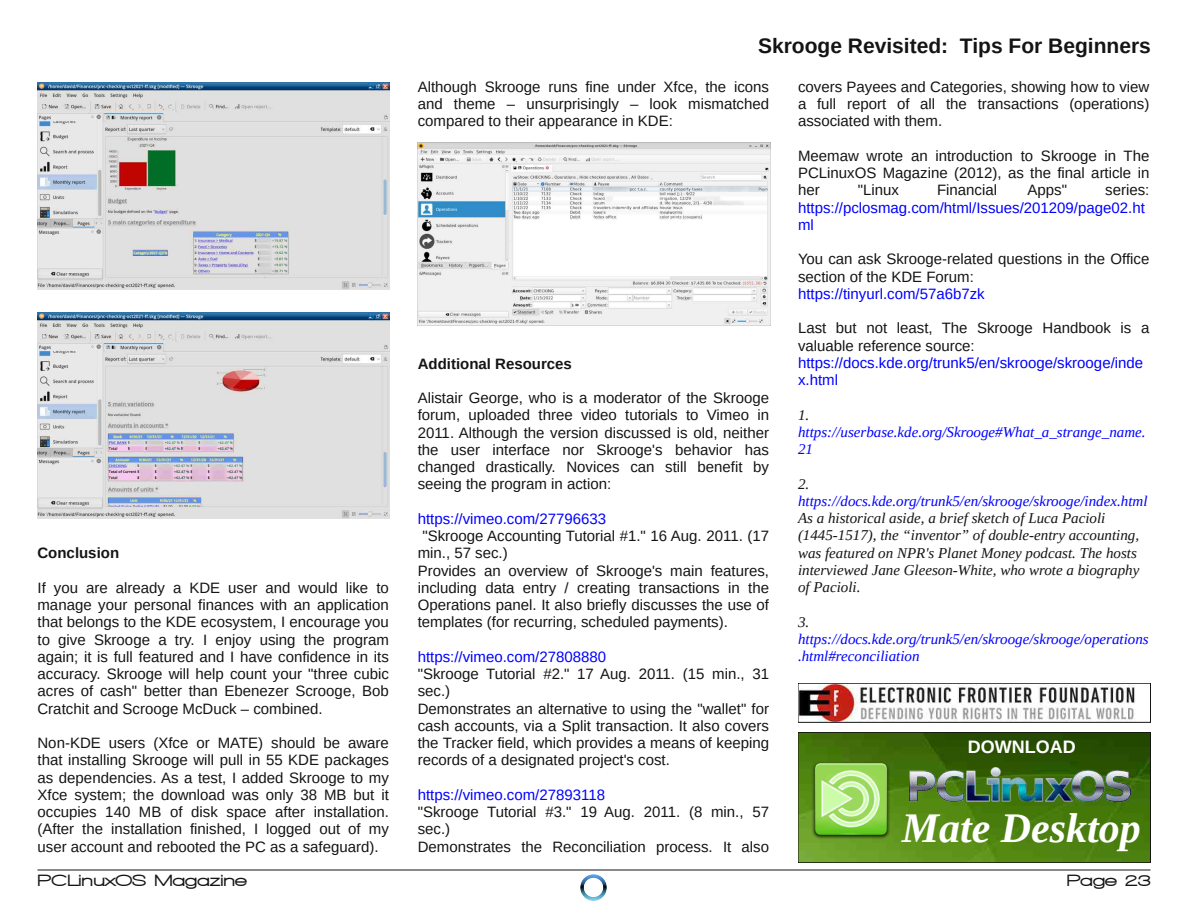
<style>
.page{position:relative;width:1188px;height:918px;background:#fff}
.page>*{position:absolute;margin:0;border:0;box-sizing:border-box;transform-origin:0 0}
.t1{font:italic 700 42px "Liberation Serif";color:#fff}
.t2{font:700 21px "Liberation Sans";color:#161413}
.t3{font:700 18px "Liberation Sans";color:#fff}
.t4{font:900 16.5px "Walkway Expand";color:#161413}
.t5{font:15px/17.2px "Liberation Sans";color:#161413;text-align:justify}
.t6{font:15px/17.2px "Liberation Sans";color:#00f}
.t7{font:italic 15px/17.2px "Liberation Serif";color:#161413}
.t8{font:italic 15px/17.2px "Liberation Serif";color:#00f}
.t9{font:700 15px "Liberation Sans";color:#161413}
</style>
<div class="page">
<hr style="left:38px;top:870px;width:1112px;height:1px;background:#161413">
<img style="left:580px;top:874px;width:27px;height:27px">
<img style="left:38px;top:82px;width:352px;height:207px">
<img style="left:38px;top:312px;width:352px;height:207px">
<img style="left:418px;top:142px;width:352px;height:183px">
<img style="left:800px;top:734px;width:348px;height:127px">
<div style="left:798px;top:732px;width:352px;height:131px;border:1px solid #161413"></div>
<img style="left:811px;top:758px;width:81px;height:81px">
<img style="left:910px;top:768px;width:220px;height:34px">
<img style="left:800px;top:685px;width:336px;height:35px">
<div style="left:798px;top:683px;width:352px;height:39px;border:1px solid #161413"></div>
<p class="t9" style="left:38px;top:545px;width:83px">Conclusion</p>
<p class="t5" style="left:38px;top:579px;width:353px">If you are already a KDE user and would like to manage your personal finances with an application that belongs to the KDE ecosystem, I encourage you to give Skrooge a try. I enjoy using the program again; it is full featured and I have confidence in its accuracy. Skrooge will help count your "three cubic acres of cash" better than Ebenezer Scrooge, Bob Cratchit and Scrooge McDuck – combined.</p>
<p class="t5" style="left:38px;top:734px;width:353px">Non-KDE users (Xfce or MATE) should be aware that installing Skrooge will pull in 55 KDE packages as dependencies. As a test, I added Skrooge to my Xfce system; the download was only 38 MB but it occupies 140 MB of disk space after installation. (After the installation finished, I logged out of my user account and rebooted the PC as a safeguard).</p>
<h2 class="t2" style="left:758px;top:34px;width:394px">Skrooge Revisited: Tips For Beginners</h2>
<p class="t5" style="left:418px;top:78px;width:353px">Although Skrooge runs fine under Xfce, the icons and theme – unsurprisingly – look mismatched compared to their appearance in KDE:</p>
<p class="t9" style="left:418px;top:355px;width:156px">Additional Resources</p>
<p class="t5" style="left:418px;top:389px;width:353px">Alistair George, who is a moderator of the Skrooge forum, uploaded three video tutorials to Vimeo in 2011. Although the version discussed is old, neither the user interface nor Skrooge's behavior has changed drastically. Novices can still benefit by seeing the program in action:</p>
<p class="t6" style="left:418px;top:510px;width:190px">https://vimeo.com/27796633</p>
<p class="t5" style="left:418px;top:527px;width:353px;text-align:left;text-indent:5px">"Skrooge Accounting Tutorial #1." 16 Aug. 2011. (17 min., 57 sec.)<br>Provides an overview of Skrooge's main features, including data entry / creating transactions in the Operations panel. It also briefly discusses the use of templates (for recurring, scheduled payments).</p>
<p class="t6" style="left:418px;top:648px;width:190px">https://vimeo.com/27808880</p>
<p class="t5" style="left:418px;top:665px;width:353px;text-align:left">"Skrooge Tutorial #2." 17 Aug. 2011. (15 min., 31 sec.)<br>Demonstrates an alternative to using the "wallet" for cash accounts, via a Split transaction. It also covers the Tracker field, which provides a means of keeping records of a designated project's cost.</p>
<p class="t6" style="left:418px;top:786px;width:189px">https://vimeo.com/27893118</p>
<p class="t5" style="left:418px;top:803px;width:353px;text-align:left">"Skrooge Tutorial #3." 19 Aug. 2011. (8 min., 57 sec.)<br>Demonstrates the Reconciliation process. It also</p>
<p class="t5" style="left:798px;top:78px;width:353px">covers Payees and Categories, showing how to view a full report of all the transactions (operations) associated with them.</p>
<p class="t5" style="left:798px;top:147px;width:353px">Meemaw wrote an introduction to Skrooge in The PCLinuxOS Magazine (2012), as the final article in her</p>
<p class="t5" style="left:858px;top:182px;width:43px">"Linux</p>
<p class="t5" style="left:937px;top:182px;width:62px">Financial</p>
<p class="t5" style="left:1028px;top:182px;width:41px">Apps"</p>
<p class="t5" style="left:1105px;top:182px;width:46px">series:</p>
<p class="t6" style="left:798px;top:199px;width:348px">https://pclosmag.com/html/Issues/201209/page02.ht ml</p>
<p class="t5" style="left:798px;top:251px;width:353px">You can ask Skrooge-related questions in the Office section of the KDE Forum:</p>
<p class="t6" style="left:798px;top:285px;width:188px">https://tinyurl.com/57a6b7zk</p>
<p class="t5" style="left:798px;top:320px;width:353px">Last but not least, The Skrooge Handbook is a valuable reference source:</p>
<p class="t6" style="left:798px;top:354px;width:347px">https://docs.kde.org/trunk5/en/skrooge/skrooge/inde x.html</p>
<p class="t7" style="left:798px;top:406px;width:13px">1.</p>
<p class="t8" style="left:798px;top:423px;width:349px">https://userbase.kde.org/Skrooge#What_a_strange_name.<br>21</p>
<p class="t7" style="left:798px;top:475px;width:13px">2.</p>
<p class="t8" style="left:798px;top:492px;width:351px">https://docs.kde.org/trunk5/en/skrooge/skrooge/index.html</p>
<p class="t7" style="left:798px;top:509px;width:343px">As a historical aside, a brief sketch of Luca Pacioli (1445-1517), the “inventor” of double-entry accounting, was featured on NPR's Planet Money podcast. The hosts interviewed Jane Gleeson-White, who wrote a biography of Pacioli.</p>
<p class="t7" style="left:798px;top:613px;width:13px">3.</p>
<p class="t8" style="left:798px;top:630px;width:352px">https://docs.kde.org/trunk5/en/skrooge/skrooge/operations .html#reconciliation</p>
<p class="t3" style="left:968px;top:737px;width:109px">DOWNLOAD</p>
<h1 class="t1" style="left:902px;top:805px;width:241px">Mate Desktop</h1>
<p class="t4" style="left:38px;top:871px;width:211px">PCLinuxOS Magazine</p>
<p class="t4" style="left:1067px;top:871px;width:86px">Page 23</p>
</div>
